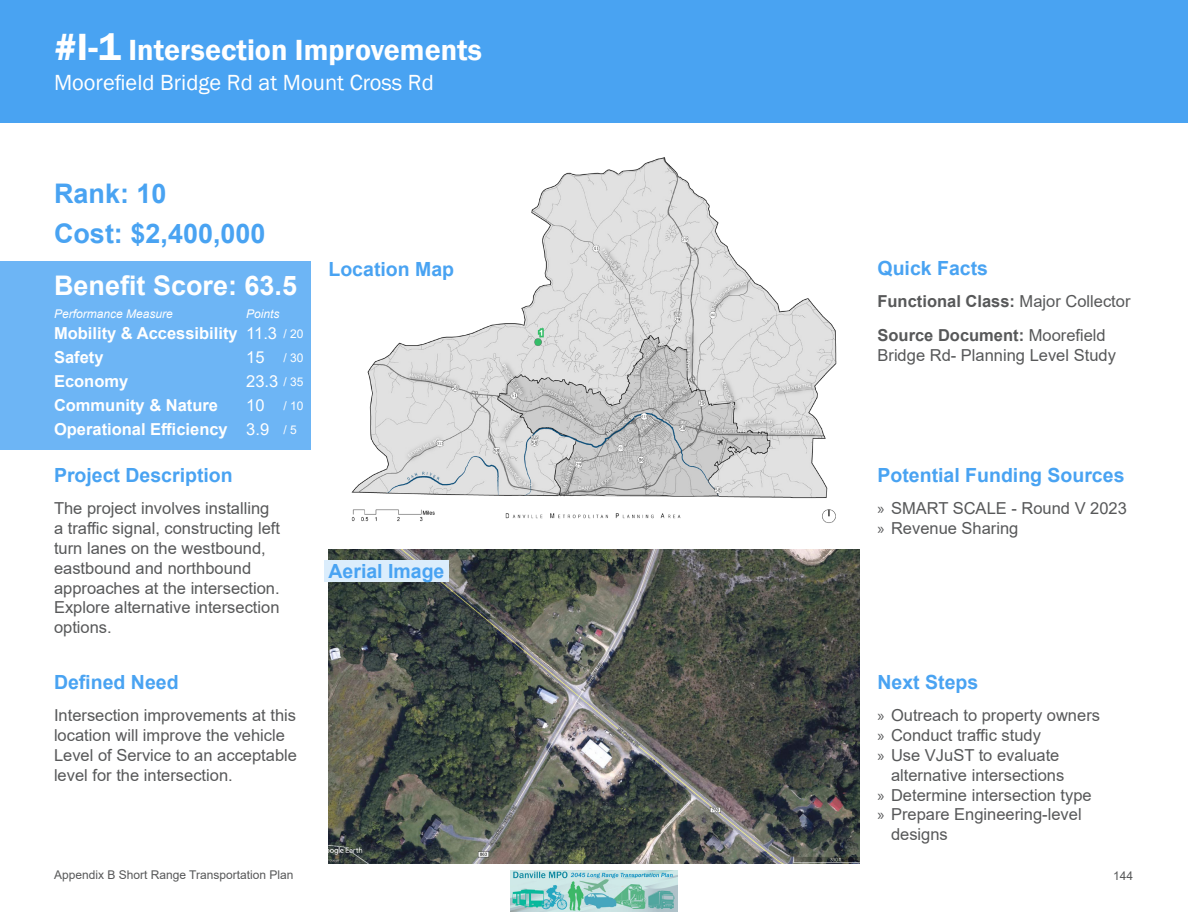
<style>
.page{position:relative;width:1188px;height:918px;background:#fff}
.page>*{position:absolute;margin:0;border:0;box-sizing:border-box;transform-origin:0 0}
.t1{font:600 30px "Franklin Gothic";color:#fff}
.Quick_Facts{font:700 27px "Arial";color:#49a3f2}
.Quick_Facts-2{font:700 27px "Arial";color:#fff}
.Location{font:22.5px "Franklin Gothic";color:#fff}
.Quick_Facts-3{font:700 19.5px "Arial";color:#49a3f2}
.Quick_Facts-4{font:16.5px/19.8px "Arial";color:#575859}
.Quick_Facts-5{font:700 16.5px "Arial";color:#fff}
.Quick_Facts-6{font:700 16.5px "Arial";color:#575859}
.Quick_Facts-7{font:16.5px "Arial";color:#fff}
.t2{font:12px "Arial";color:#575859}
.Quick_Facts-8{font:italic 12px "Arial";color:#fff}
.Quick_Facts-9{font:12px "Arial";color:#fff}
.s1{font-size:39px}
.s2{font-weight:400}
.s3{font-weight:700}
.s4{font-family:"Myriad Pro"}
</style>
<div class="page">
<img style="left:511px;top:871px;width:166px;height:41px">
<img style="left:329px;top:122px;width:530px;height:401px">
<div style="left:0;top:261px;width:310px;height:189px;background:#6db5f5"></div>
<div style="left:0;top:0;width:1188px;height:122px;background:#49a3f2"></div>
<img style="left:329px;top:550px;width:531px;height:314px">
<div style="left:325px;top:561px;width:124px;height:21px;background:#dbedfc"></div>
<p class="t1" style="left:54px;top:32px;width:429px"><span class="s1">#I-1</span> Intersection Improvements</p>
<p class="Location" style="left:54px;top:69px;width:381px">Moorefield Bridge Rd at Mount Cross Rd</p>
<p class="Quick_Facts" style="left:54px;top:175px;width:114px">Rank: 10</p>
<p class="Quick_Facts" style="left:54px;top:214px;width:213px">Cost: $2,400,000</p>
<p class="Quick_Facts-2" style="left:54px;top:267px;width:245px">Benefit Score: 63.5</p>
<p class="Quick_Facts-8" style="left:54px;top:306px;width:120px">Performance Measure</p>
<p class="Quick_Facts-8" style="left:246px;top:306px;width:35px">Points</p>
<p class="Quick_Facts-5" style="left:54px;top:322px;width:185px">Mobility &amp; Accessibility</p>
<p class="Quick_Facts-5" style="left:54px;top:346px;width:51px">Safety</p>
<p class="Quick_Facts-5" style="left:54px;top:370px;width:76px">Economy</p>
<p class="Quick_Facts-5" style="left:54px;top:394px;width:166px">Community &amp; Nature</p>
<p class="Quick_Facts-5" style="left:54px;top:418px;width:175px">Operational Efficiency</p>
<p class="Quick_Facts-7" style="left:246px;top:322px;width:32px">11.3</p>
<p class="Quick_Facts-7" style="left:246px;top:346px;width:20px">15</p>
<p class="Quick_Facts-7" style="left:246px;top:370px;width:34px">23.3</p>
<p class="Quick_Facts-7" style="left:246px;top:394px;width:20px">10</p>
<p class="Quick_Facts-7" style="left:246px;top:418px;width:24px">3.9</p>
<p class="Quick_Facts-9" style="left:284px;top:325px;width:22px">/ 20</p>
<p class="Quick_Facts-9" style="left:284px;top:349px;width:22px">/ 30</p>
<p class="Quick_Facts-9" style="left:284px;top:373px;width:22px">/ 35</p>
<p class="Quick_Facts-9" style="left:284px;top:397px;width:22px">/ 10</p>
<p class="Quick_Facts-9" style="left:284px;top:421px;width:15px">/ 5</p>
<p class="Quick_Facts-3" style="left:54px;top:462px;width:180px">Project Description</p>
<p class="Quick_Facts-4" style="left:54px;top:499px;width:228px">The project involves installing a traffic signal, constructing left turn lanes on the westbound, eastbound and northbound approaches at the intersection.<br>Explore alternative intersection options.</p>
<p class="Quick_Facts-3" style="left:54px;top:669px;width:126px">Defined Need</p>
<p class="Quick_Facts-4" style="left:54px;top:706px;width:245px">Intersection improvements at this location will improve the vehicle<br>Level of Service to an acceptable level for the intersection.</p>
<p class="Quick_Facts-3" style="left:329px;top:255px;width:127px">Location Map</p>
<p class="Quick_Facts-3" style="left:329px;top:557px;width:117px">Aerial Image</p>
<p class="Quick_Facts-3" style="left:878px;top:255px;width:112px">Quick Facts</p>
<p class="Quick_Facts-6" style="left:878px;top:290px;width:255px">Functional Class: <span class="s2">Major Collector</span></p>
<p class="Quick_Facts-4" style="left:878px;top:325px;width:240px"><span class="s3">Source Document:</span> Moorefield<br>Bridge Rd- Planning Level Study</p>
<p class="Quick_Facts-3" style="left:878px;top:462px;width:249px">Potential Funding Sources</p>
<p class="Quick_Facts-4" style="left:878px;top:499px;width:251px"><span class="s4">»</span> SMART SCALE - Round V 2023</p>
<p class="Quick_Facts-4" style="left:878px;top:518px;width:142px"><span class="s4">»</span> Revenue Sharing</p>
<p class="Quick_Facts-3" style="left:878px;top:669px;width:102px">Next Steps</p>
<p class="Quick_Facts-4" style="left:878px;top:706px;width:224px"><span class="s4">»</span> Outreach to property owners</p>
<p class="Quick_Facts-4" style="left:878px;top:725px;width:165px"><span class="s4">»</span> Conduct traffic study</p>
<p class="Quick_Facts-4" style="left:878px;top:745px;width:188px;text-align:right"><span class="s4">»</span> Use VJuST to evaluate alternative intersections</p>
<p class="Quick_Facts-4" style="left:878px;top:785px;width:216px"><span class="s4">»</span> Determine intersection type</p>
<p class="Quick_Facts-4" style="left:891px;top:805px;width:192px;text-indent:-14px"><span class="s4">»</span> Prepare Engineering-level designs</p>
<p class="t2" style="left:54px;top:867px;width:241px">Appendix B Short Range Transportation Plan</p>
<p class="t2" style="left:1113px;top:867px;width:22px">144</p>
</div>
